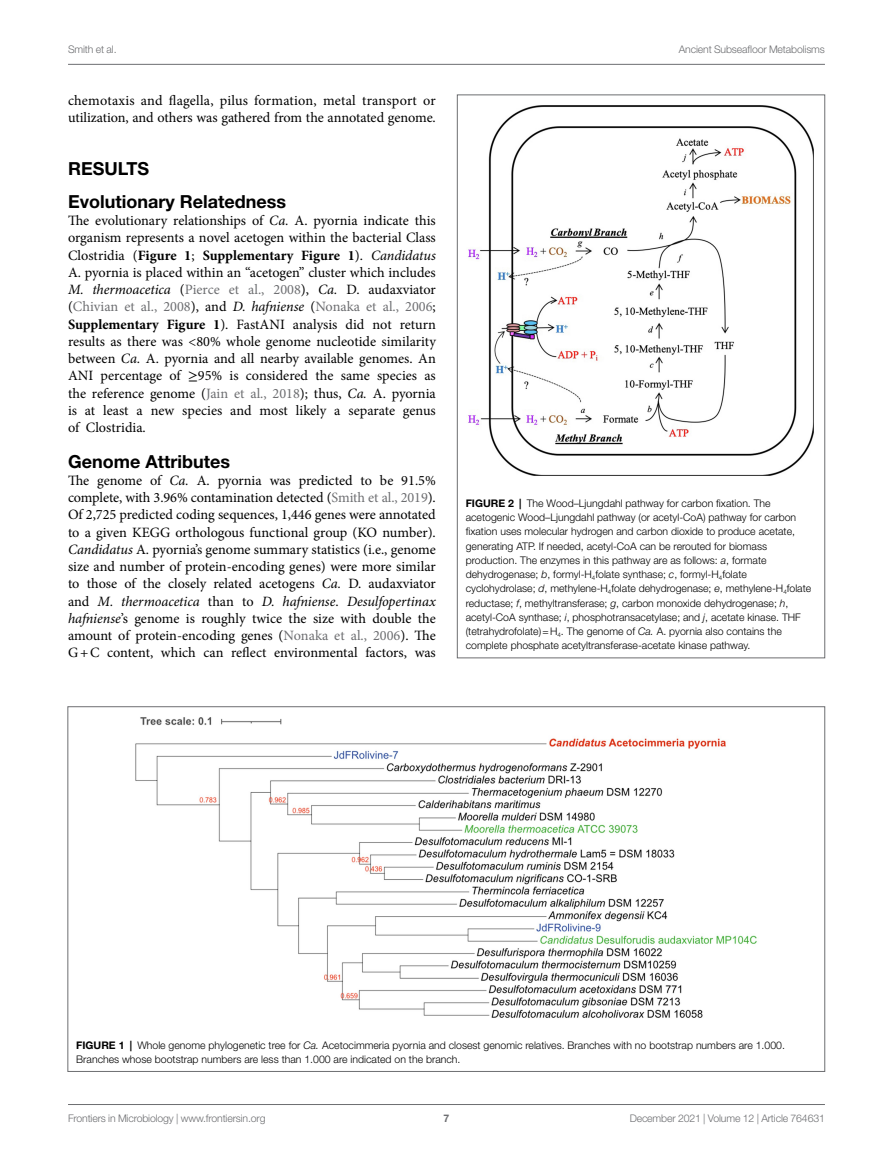
<style>
.page{position:relative;width:893px;height:1170px;background:#fff}
.page>*{position:absolute;margin:0;border:0;box-sizing:border-box;transform-origin:0 0}
.HEAD_2_after_HEAD_1{font:700 18px "Helvetica Neue LT Std";color:#000}
.HEAD_2{font:700 18px "Helvetica Neue LT Std";color:#000}
.HEAD_1{font:700 18px "Helvetica Neue LT Std";color:#000}
.TEXT_FLUSH{font:14.25px/17.2px "Minion Pro";color:#000;text-align:justify}
.TEXT{font:14.25px/17.2px "Minion Pro";color:#000}
.FIG_LEG{font:300 10.5px/14.2px "Helvetica Neue LT Std";color:#000}
.t1{font:300 10.5px "Helvetica Neue LT Std";letter-spacing:-.015em;color:#6d6e71}
.t2{font:700 10.5px "Helvetica Neue LT Std";color:#6d6e71}
.s1{font-style:italic}
.s2{font-weight:700}
.s3{color:#6d6e71}
.s4{font-family:"STIX General"}
</style>
<div class="page">
<hr style="left:68px;top:64px;width:757px;height:1px;background:#6d6e71">
<hr style="left:68px;top:1104px;width:757px;height:1px;background:#6d6e71">
<img style="left:135px;top:717px;width:622px;height:301px">
<img style="left:468px;top:105px;width:346px;height:371px">
<p class="t1" style="left:68px;top:42px;width:50px">Smith et al.</p>
<p class="t1" style="left:679px;top:42px;width:148px">Ancient Subseafloor Metabolisms</p>
<p class="TEXT" style="left:68px;top:92px;width:369px">chemotaxis and flagella, pilus formation, metal transport or utilization, and others was gathered from the annotated genome.</p>
<p class="HEAD_1" style="left:68px;top:157px;width:83px">RESULTS</p>
<p class="HEAD_2_after_HEAD_1" style="left:68px;top:190px;width:219px">Evolutionary Relatedness</p>
<p class="TEXT_FLUSH" style="left:68px;top:212px;width:369px">The evolutionary relationships of <span class="s1">Ca.</span> A. pyornia indicate this organism represents a novel acetogen within the bacterial Class Clostridia (<span class="s2">Figure 1</span>; <span class="s2">Supplementary Figure 1</span>). <span class="s1">Candidatus </span>A. pyornia is placed within an “acetogen” cluster which includes <span class="s1">M. thermoacetica</span> (<span class="s3">Pierce et al., 2008</span>), <span class="s1">Ca.</span> D. audaxviator (<span class="s3">Chivian et al., 2008</span>), and <span class="s1">D. hafniense</span> (<span class="s3">Nonaka et al., 2006</span>; <span class="s2">Supplementary Figure 1</span>). FastANI analysis did not return results as there was &lt;80% whole genome nucleotide similarity between <span class="s1">Ca.</span> A. pyornia and all nearby available genomes. An ANI percentage of <span class="s4">≥</span>95% is considered the same species as the reference genome (<span class="s3">Jain et al., 2018</span>); thus, <span class="s1">Ca.</span> A. pyornia is at least a new species and most likely a separate genus of Clostridia.</p>
<p class="HEAD_2" style="left:68px;top:450px;width:163px">Genome Attributes</p>
<p class="TEXT_FLUSH" style="left:68px;top:471px;width:369px">The genome of <span class="s1">Ca.</span> A. pyornia was predicted to be 91.5% complete, with 3.96% contamination detected (<span class="s3">Smith et al., 2019</span>).<br>Of 2,725 predicted coding sequences, 1,446 genes were annotated to a given KEGG orthologous functional group (KO number).<br><span class="s1">Candidatus</span> A. pyornia’s genome summary statistics (i.e., genome size and number of protein-encoding genes) were more similar to those of the closely related acetogens <span class="s1">Ca.</span> D. audaxviator and <span class="s1">M. thermoacetica</span> than to <span class="s1">D. hafniense</span>. <span class="s1">Desulfopertinax hafniense</span>’s genome is roughly twice the size with double the amount of protein-encoding genes (<span class="s3">Nonaka et al., 2006</span>). The G+C content, which can reflect environmental factors, was</p>
<p class="FIG_LEG" style="left:466px;top:495px;width:347px"><span class="s2">FIGURE 2 |</span> The Wood–Ljungdahl pathway for carbon fixation. The acetogenic Wood–Ljungdahl pathway (or acetyl-CoA) pathway for carbon fixation uses molecular hydrogen and carbon dioxide to produce acetate, generating ATP. If needed, acetyl-CoA can be rerouted for biomass production. The enzymes in this pathway are as follows: <span class="s1">a</span>, formate dehydrogenase; <span class="s1">b</span>, formyl-H<sub>4</sub>folate synthase; <span class="s1">c</span>, formyl-H<sub>4</sub>folate cyclohydrolase; <span class="s1">d</span>, methylene-H<sub>4</sub>folate dehydrogenase; <span class="s1">e</span>, methylene-H<sub>4</sub>folate reductase; <span class="s1">f</span>, methyltransferase; <span class="s1">g</span>, carbon monoxide dehydrogenase; <span class="s1">h</span>, acetyl-CoA synthase; <span class="s1">i</span>, phosphotransacetylase; and <span class="s1">j</span>, acetate kinase. THF (tetrahydrofolate)=H<sub>4</sub>. The genome of <span class="s1">Ca.</span> A. pyornia also contains the complete phosphate acetyltransferase-acetate kinase pathway.</p>
<p class="FIG_LEG" style="left:76px;top:1037px;width:710px"><span class="s2">FIGURE 1 |</span> Whole genome phylogenetic tree for <span class="s1">Ca.</span> Acetocimmeria pyornia and closest genomic relatives. Branches with no bootstrap numbers are 1.000.<br>Branches whose bootstrap numbers are less than 1.000 are indicated on the branch.</p>
<p class="t1" style="left:68px;top:1111px;width:199px">Frontiers in Microbiology | www.frontiersin.org</p>
<p class="t2" style="left:444px;top:1111px;width:7px">7</p>
<p class="t1" style="left:630px;top:1111px;width:197px">December 2021 | Volume 12 | Article 764631</p>
</div>
